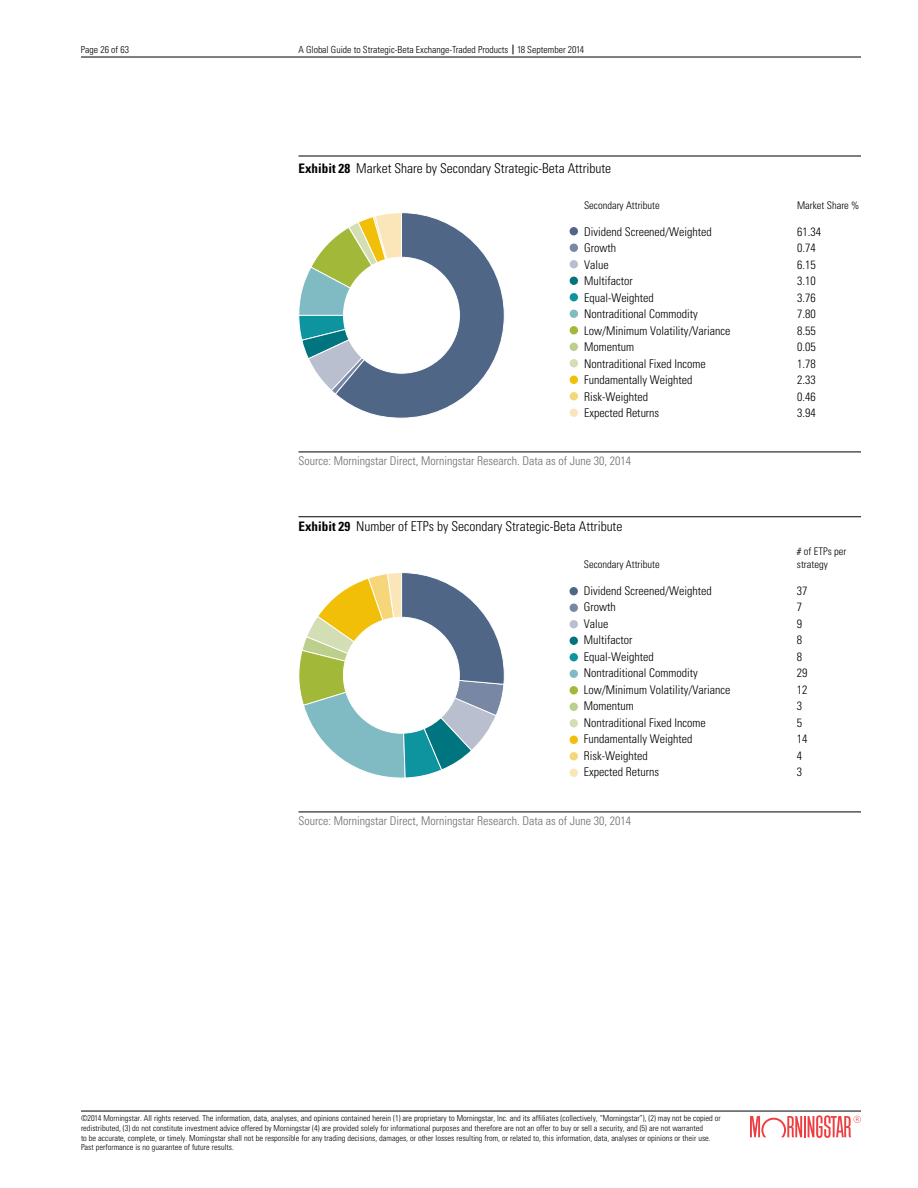
<style>
.page{position:relative;width:918px;height:1188px;background:#fff}
.page>*{position:absolute;margin:0;border:0;box-sizing:border-box;transform-origin:0 0}
.t1{font:300 condensed 13.5px "Univers";color:#000}
.t2{font:300 condensed 12px "Univers";color:#000}
.t3{font:300 condensed 12px "Univers";color:#6d6e71}
.t4{font:300 condensed 10.5px/13.5px "Univers";color:#000}
.t5{font:300 condensed 9.75px "Univers";color:#000}
.t6{font:300 condensed 8.25px/9.8px "Univers";color:#000}
.s1{font-weight:700;font-size:13.2px}
</style>
<div class="page">
<hr style="left:81px;top:57px;width:780px;height:1px;background:#000">
<hr style="left:81px;top:1111px;width:780px;height:1px;background:#000">
<hr style="left:804px;top:1116px;width:2px;height:21px;background:#ef3e42">
<svg style="left:750px;top:1116px;width:52px;height:21px"></svg>
<svg style="left:808px;top:1115px;width:53px;height:23px"></svg>
<hr style="left:298px;top:452px;width:563px;height:1px;background:#000">
<hr style="left:298px;top:156px;width:563px;height:1px;background:#000">
<svg style="left:298px;top:212px;width:207px;height:206px"></svg>
<div style="left:344px;top:257px;width:115px;height:116px;background:#fff;border-radius:50%"></div>
<div style="left:570px;top:227px;width:8px;height:8px;background:#4f6687;border-radius:50%"></div>
<div style="left:570px;top:343px;width:8px;height:8px;background:#bdcf8c;border-radius:50%"></div>
<div style="left:570px;top:244px;width:8px;height:8px;background:#7887a3;border-radius:50%"></div>
<div style="left:570px;top:260px;width:8px;height:8px;background:#babfcf;border-radius:50%"></div>
<div style="left:570px;top:277px;width:8px;height:8px;background:#007580;border-radius:50%"></div>
<div style="left:570px;top:293px;width:8px;height:8px;background:#0d949e;border-radius:50%"></div>
<div style="left:570px;top:310px;width:8px;height:8px;background:#80bac2;border-radius:50%"></div>
<div style="left:570px;top:326px;width:8px;height:8px;background:#a1b838;border-radius:50%"></div>
<div style="left:570px;top:359px;width:8px;height:8px;background:#d4deb5;border-radius:50%"></div>
<div style="left:570px;top:376px;width:8px;height:8px;background:#f2bf08;border-radius:50%"></div>
<div style="left:570px;top:392px;width:8px;height:8px;background:#f7d67a;border-radius:50%"></div>
<div style="left:570px;top:409px;width:8px;height:8px;background:#fae6b8;border-radius:50%"></div>
<hr style="left:298px;top:812px;width:563px;height:1px;background:#000">
<hr style="left:298px;top:516px;width:563px;height:1px;background:#000">
<svg style="left:298px;top:572px;width:207px;height:206px"></svg>
<div style="left:343px;top:617px;width:116px;height:116px;background:#fff;border-radius:50%"></div>
<div style="left:570px;top:587px;width:8px;height:8px;background:#4f6687;border-radius:50%"></div>
<div style="left:570px;top:703px;width:8px;height:8px;background:#bdcf8c;border-radius:50%"></div>
<div style="left:570px;top:604px;width:8px;height:8px;background:#7887a3;border-radius:50%"></div>
<div style="left:570px;top:620px;width:8px;height:8px;background:#babfcf;border-radius:50%"></div>
<div style="left:570px;top:637px;width:8px;height:8px;background:#007580;border-radius:50%"></div>
<div style="left:570px;top:653px;width:8px;height:8px;background:#0d949e;border-radius:50%"></div>
<div style="left:570px;top:670px;width:8px;height:8px;background:#80bac2;border-radius:50%"></div>
<div style="left:570px;top:686px;width:8px;height:8px;background:#a1b838;border-radius:50%"></div>
<div style="left:570px;top:719px;width:8px;height:8px;background:#d4deb5;border-radius:50%"></div>
<div style="left:570px;top:736px;width:8px;height:8px;background:#f2bf08;border-radius:50%"></div>
<div style="left:570px;top:752px;width:8px;height:8px;background:#f7d67a;border-radius:50%"></div>
<div style="left:570px;top:769px;width:8px;height:8px;background:#fae6b8;border-radius:50%"></div>
<p class="t5" style="left:81px;top:43px;width:50px">Page 26 of 63</p>
<p class="t5" style="left:298px;top:43px;width:287px">A Global Guide to Strategic-Beta Exchange-Traded Products 18 September 2014</p>
<h1 class="t1" style="left:298px;top:160px;width:314px"><span class="s1">Exhibit 28</span> Market Share by Secondary Strategic-Beta Attribute</h1>
<p class="t4" style="left:584px;top:199px;width:77px">Secondary Attribute</p>
<p class="t4" style="left:797px;top:199px;width:64px">Market Share %</p>
<h2 class="t2" style="left:584px;top:224px;width:129px">Dividend Screened/Weighted</h2>
<h2 class="t2" style="left:797px;top:224px;width:25px">61.34</h2>
<h2 class="t2" style="left:584px;top:241px;width:34px">Growth</h2>
<h2 class="t2" style="left:797px;top:241px;width:20px">0.74</h2>
<h2 class="t2" style="left:584px;top:257px;width:26px">Value</h2>
<h2 class="t2" style="left:797px;top:257px;width:20px">6.15</h2>
<h2 class="t2" style="left:584px;top:274px;width:50px">Multifactor</h2>
<h2 class="t2" style="left:797px;top:274px;width:20px">3.10</h2>
<h2 class="t2" style="left:584px;top:290px;width:71px">Equal-Weighted</h2>
<h2 class="t2" style="left:797px;top:290px;width:20px">3.76</h2>
<h2 class="t2" style="left:584px;top:307px;width:115px">Nontraditional Commodity</h2>
<h2 class="t2" style="left:797px;top:307px;width:20px">7.80</h2>
<h2 class="t2" style="left:584px;top:323px;width:148px">Low/Minimum Volatility/Variance</h2>
<h2 class="t2" style="left:797px;top:323px;width:20px">8.55</h2>
<h2 class="t2" style="left:584px;top:340px;width:51px">Momentum</h2>
<h2 class="t2" style="left:797px;top:340px;width:20px">0.05</h2>
<h2 class="t2" style="left:584px;top:356px;width:123px">Nontraditional Fixed Income</h2>
<h2 class="t2" style="left:797px;top:356px;width:20px">1.78</h2>
<h2 class="t2" style="left:584px;top:373px;width:110px">Fundamentally Weighted</h2>
<h2 class="t2" style="left:797px;top:373px;width:20px">2.33</h2>
<h2 class="t2" style="left:584px;top:389px;width:65px">Risk-Weighted</h2>
<h2 class="t2" style="left:797px;top:389px;width:20px">0.46</h2>
<h2 class="t2" style="left:584px;top:406px;width:77px">Expected Returns</h2>
<h2 class="t2" style="left:797px;top:406px;width:20px">3.94</h2>
<h2 class="t3" style="left:298px;top:454px;width:334px">Source: Morningstar Direct, Morningstar Research. Data as of June 30, 2014</h2>
<h1 class="t1" style="left:298px;top:519px;width:325px"><span class="s1">Exhibit 29</span> Number of ETPs by Secondary Strategic-Beta Attribute</h1>
<p class="t4" style="left:584px;top:558px;width:77px">Secondary Attribute</p>
<p class="t4" style="left:797px;top:544px;width:51px"># of ETPs per strategy</p>
<h2 class="t2" style="left:584px;top:583px;width:129px">Dividend Screened/Weighted</h2>
<h2 class="t2" style="left:797px;top:583px;width:12px">37</h2>
<h2 class="t2" style="left:584px;top:600px;width:34px">Growth</h2>
<h2 class="t2" style="left:797px;top:600px;width:7px">7</h2>
<h2 class="t2" style="left:584px;top:616px;width:26px">Value</h2>
<h2 class="t2" style="left:797px;top:616px;width:7px">9</h2>
<h2 class="t2" style="left:584px;top:633px;width:50px">Multifactor</h2>
<h2 class="t2" style="left:797px;top:633px;width:7px">8</h2>
<h2 class="t2" style="left:584px;top:649px;width:71px">Equal-Weighted</h2>
<h2 class="t2" style="left:797px;top:649px;width:7px">8</h2>
<h2 class="t2" style="left:584px;top:666px;width:115px">Nontraditional Commodity</h2>
<h2 class="t2" style="left:797px;top:666px;width:12px">29</h2>
<h2 class="t2" style="left:584px;top:682px;width:148px">Low/Minimum Volatility/Variance</h2>
<h2 class="t2" style="left:797px;top:682px;width:12px">12</h2>
<h2 class="t2" style="left:584px;top:699px;width:51px">Momentum</h2>
<h2 class="t2" style="left:797px;top:699px;width:7px">3</h2>
<h2 class="t2" style="left:584px;top:715px;width:123px">Nontraditional Fixed Income</h2>
<h2 class="t2" style="left:797px;top:715px;width:7px">5</h2>
<h2 class="t2" style="left:584px;top:732px;width:110px">Fundamentally Weighted</h2>
<h2 class="t2" style="left:797px;top:732px;width:12px">14</h2>
<h2 class="t2" style="left:584px;top:748px;width:65px">Risk-Weighted</h2>
<h2 class="t2" style="left:797px;top:748px;width:7px">4</h2>
<h2 class="t2" style="left:584px;top:765px;width:77px">Expected Returns</h2>
<h2 class="t2" style="left:797px;top:765px;width:7px">3</h2>
<h2 class="t3" style="left:298px;top:814px;width:334px">Source: Morningstar Direct, Morningstar Research. Data as of June 30, 2014</h2>
<p class="t6" style="left:81px;top:1113px;width:641px">©2014 Morningstar. All rights reserved. The information, data, analyses, and opinions contained herein (1) are proprietary to Morningstar, Inc. and its affiliates (collectively, “Morningstar”), (2) may not be copied or redistributed, (3) do not constitute investment advice offered by Morningstar (4) are provided solely for informational purposes and therefore are not an offer to buy or sell a security, and (5) are not warranted<br>to be accurate, complete, or timely. Morningstar shall not be responsible for any trading decisions, damages, or other losses resulting from, or related to, this information, data, analyses or opinions or their use.<br>Past performance is no guarantee of future results.</p>
</div>
